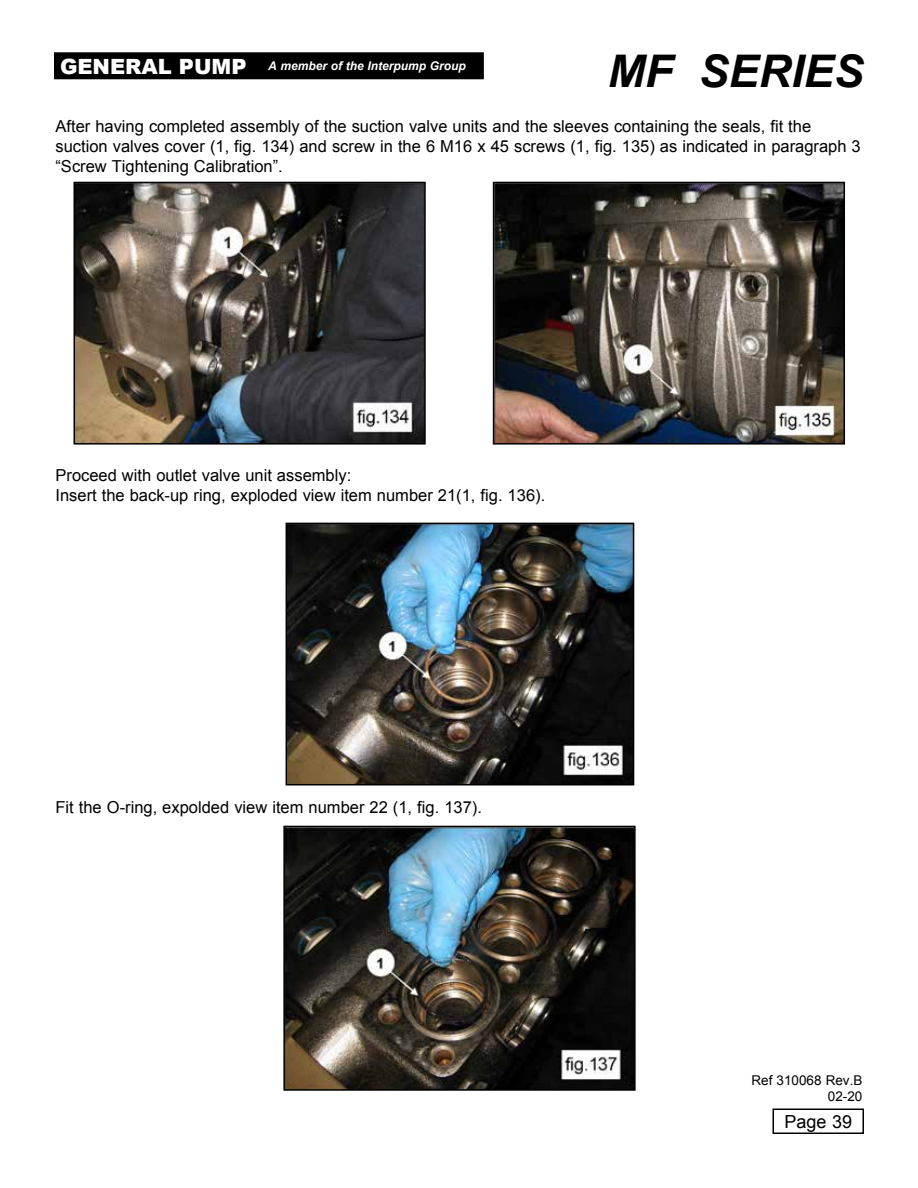
<style>
.page{position:relative;width:918px;height:1188px;background:#fff}
.page>*{position:absolute;margin:0;border:0;box-sizing:border-box;transform-origin:0 0}
.t1{font:italic 700 45px "Arial";color:#000}
.t2{font:900 21px "Arial";color:#fff}
.t3{font:18px "Arial";color:#000}
.t4{font:16.5px/19.8px "Arial";color:#000}
.t5{font:13.5px/16.2px "Arial";color:#000;text-align:right}
.t6{font:italic 700 12px "Arial";color:#fff}
</style>
<div class="page">
<div style="left:54px;top:52px;width:430px;height:27px;background:#000"></div>
<img style="left:77px;top:185px;width:346px;height:257px">
<div style="left:74px;top:182px;width:352px;height:263px;border:2px solid #000"></div>
<img style="left:496px;top:185px;width:346px;height:257px">
<div style="left:493px;top:182px;width:352px;height:263px;border:2px solid #000"></div>
<img style="left:289px;top:526px;width:342px;height:256px">
<div style="left:286px;top:523px;width:348px;height:262px;border:2px solid #000"></div>
<img style="left:286px;top:829px;width:347px;height:259px">
<div style="left:283px;top:826px;width:353px;height:265px;border:2px solid #000"></div>
<div style="left:772px;top:1108px;width:92px;height:26px;border:2px solid #000"></div>
<p class="t2" style="left:60px;top:51px;width:188px">GENERAL PUMP</p>
<h1 class="t1" style="left:608px;top:42px;width:258px">MF SERIES</h1>
<p class="t6" style="left:268px;top:58px;width:199px">A member of the Interpump Group</p>
<p class="t4" style="left:56px;top:117px;width:807px">After having completed assembly of the suction valve units and the sleeves containing the seals, fit the suction valves cover (1, fig. 134) and screw in the 6 M16 x 45 screws (1, fig. 135) as indicated in paragraph 3 “Screw Tightening Calibration”.</p>
<p class="t4" style="left:56px;top:466px;width:491px">Proceed with outlet valve unit assembly:<br>Insert the back-up ring, exploded view item number 21(1, fig. 136).</p>
<p class="t4" style="left:56px;top:797px;width:428px">Fit the O-ring, expolded view item number 22 (1, fig. 137).</p>
<p class="t5" style="left:751px;top:1072px;width:113px">Ref 310068 Rev.B<br>02-20</p>
<p class="t3" style="left:784px;top:1110px;width:69px">Page 39</p>
</div>
